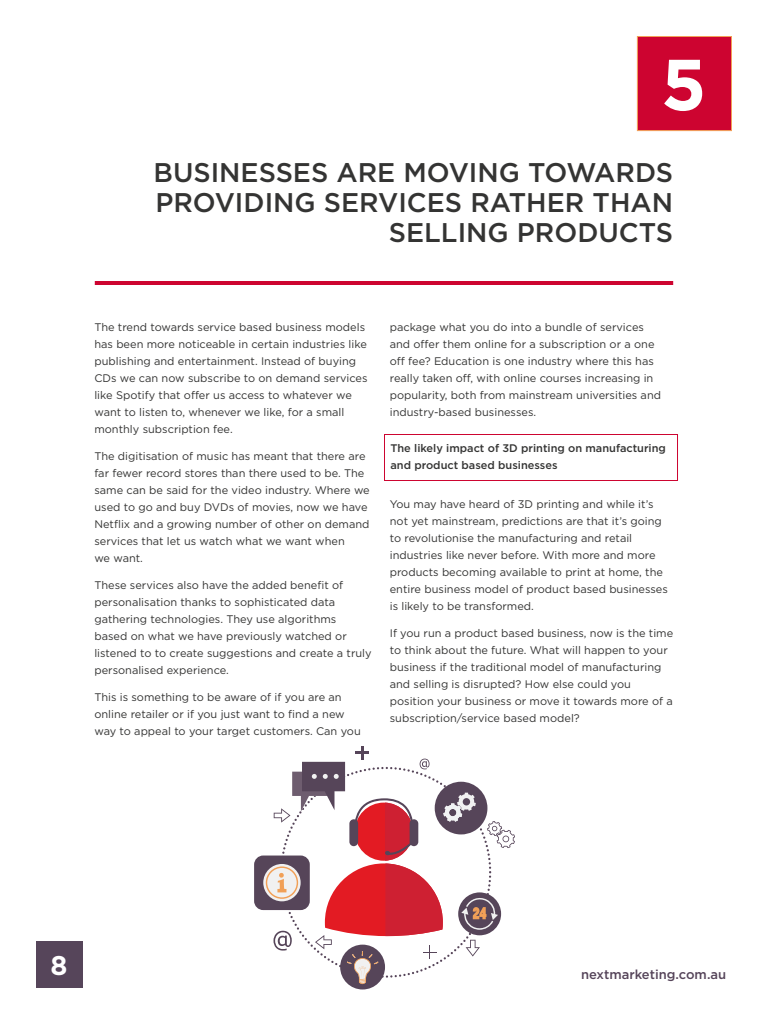
<style>
.page{position:relative;width:768px;height:1024px;background:#fff}
.page>*{position:absolute;margin:0;border:0;box-sizing:border-box;transform-origin:0 0}
.t1{font:700 72px "Gotham";color:#fff}
.t2{font:500 27px/30px "Gotham";color:#343433;text-align:right}
.t3{font:700 27px "Gotham";color:#fff}
.t4{font:500 13px "Gotham";color:#56455a}
.t5{font:11px/17px "Gotham";color:#343433}
.t6{font:500 11px/17px "Gotham";color:#343433}
</style>
<div class="page">
<div style="left:637px;top:36px;width:95px;height:95px;background:#cd0430;border:1px solid #f2a057"></div>
<hr style="left:95px;top:281px;width:578px;height:4px;background:#cd0430">
<div style="left:36px;top:942px;width:46px;height:46px;background:#56455a"></div>
<div style="left:340px;top:945px;width:45px;height:44px;background:#564559;border-radius:50%"></div>
<div style="left:254px;top:856px;width:56px;height:54px;background:#564559;border-radius:9px"></div>
<svg style="left:263px;top:864px;width:38px;height:37px"></svg>
<hr style="left:361px;top:746px;width:3px;height:14px;background:#564559">
<svg style="left:266px;top:751px;width:249px;height:233px"></svg>
<div style="left:384px;top:434px;width:294px;height:47px;border:1px solid #cd0430"></div>
<h1 class="t1" style="left:661px;top:37px;width:47px">5</h1>
<h2 class="t2" style="left:154px;top:157px;width:521px">BUSINESSES ARE MOVING TOWARDS<br>PROVIDING SERVICES RATHER THAN<br>SELLING PRODUCTS</h2>
<p class="t5" style="left:94px;top:318px;width:275px">The trend towards service based business models has been more noticeable in certain industries like publishing and entertainment. Instead of buying CDs we can now subscribe to on demand services like Spotify that offer us access to whatever we want to listen to, whenever we like, for a small monthly subscription fee.</p>
<p class="t5" style="left:94px;top:447px;width:277px">The digitisation of music has meant that there are far fewer record stores than there used to be. The same can be said for the video industry. Where we used to go and buy DVDs of movies, now we have Netflix and a growing number of other on demand services that let us watch what we want when<br>we want.</p>
<p class="t5" style="left:94px;top:576px;width:279px">These services also have the added benefit of personalisation thanks to sophisticated data gathering technologies. They use algorithms based on what we have previously watched or listened to to create suggestions and create a truly personalised experience.</p>
<p class="t5" style="left:94px;top:688px;width:268px">This is something to be aware of if you are an online retailer or if you just want to find a new way to appeal to your target customers. Can you</p>
<p class="t5" style="left:390px;top:318px;width:273px">package what you do into a bundle of services and offer them online for a subscription or a one off fee? Education is one industry where this has really taken off, with online courses increasing in popularity, both from mainstream universities and industry-based businesses.</p>
<p class="t6" style="left:390px;top:440px;width:277px">The likely impact of 3D printing on manufacturing and product based businesses</p>
<p class="t5" style="left:390px;top:495px;width:280px">You may have heard of 3D printing and while it’s not yet mainstream, predictions are that it’s going to revolutionise the manufacturing and retail industries like never before. With more and more products becoming available to print at home, the entire business model of product based businesses is likely to be transformed.</p>
<p class="t5" style="left:390px;top:624px;width:285px">If you run a product based business, now is the time to think about the future. What will happen to your business if the traditional model of manufacturing and selling is disrupted? How else could you position your business or move it towards more of a subscription/service based model?</p>
<h2 class="t3" style="left:50px;top:948px;width:19px">8</h2>
<p class="t4" style="left:581px;top:966px;width:147px">nextmarketing.com.au</p>
</div>
